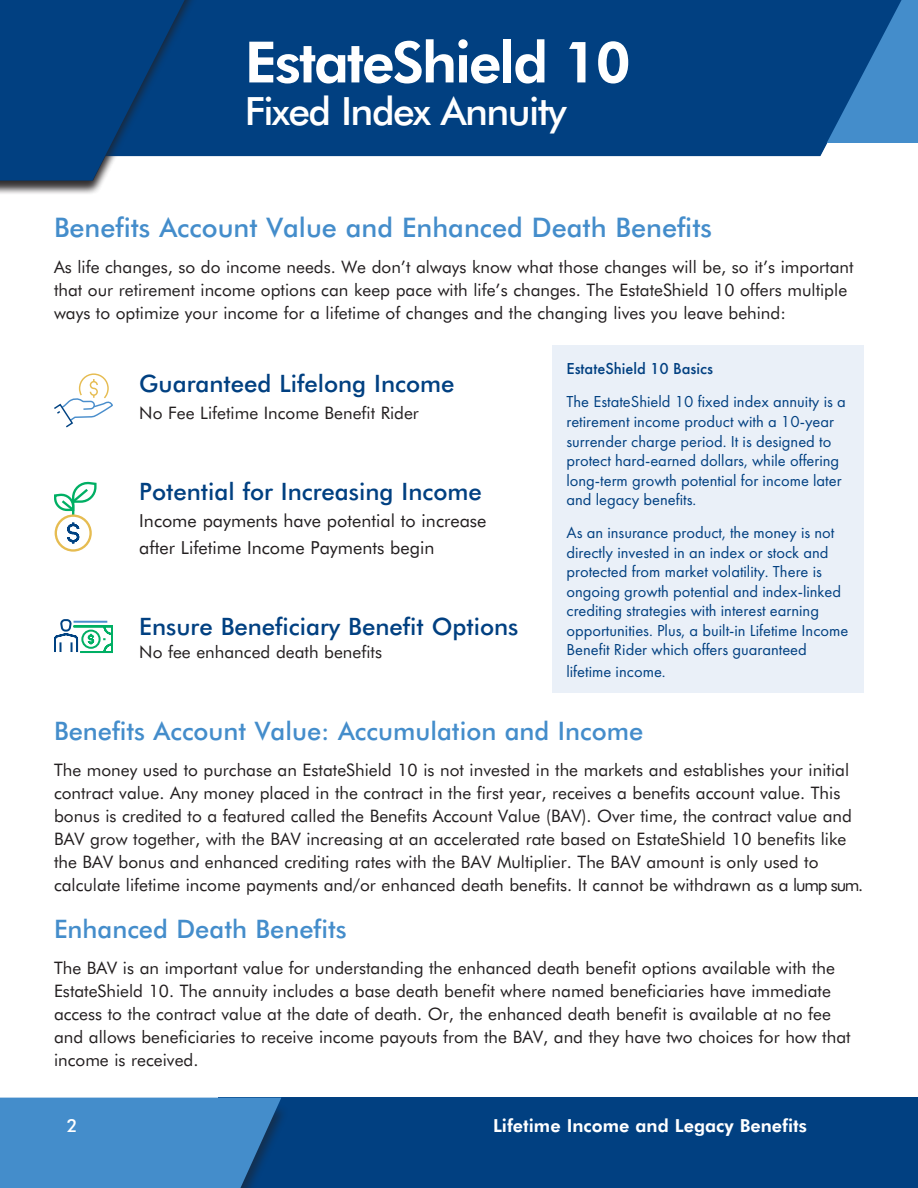
<style>
.page{position:relative;width:918px;height:1188px;background:#fff}
.page>*{position:absolute;margin:0;border:0;box-sizing:border-box;transform-origin:0 0}
.t1{font:800 57px "Futura BT";letter-spacing:-.04em;color:#fff}
.t2{font:500 39px "Futura BT";letter-spacing:-.04em;color:#fff}
.t3{font:700 condensed 37.5px "Futura BT";color:#fff}
.t4{font:500 27px "Futura BT";color:#448dcb}
.t5{font:500 25.5px "Futura BT";color:#448dcb}
.t6{font:500 24px "Futura BT";color:#014081}
.t7{font:18px/27px "Futura BT";color:#231f20}
.t8{font:800 18px "Futura BT";color:#fff}
.t9{font:500 18px "Futura BT";color:#fff}
.t10{font:17.25px/22.8px "Futura BT";color:#231f20}
.t11{font:16.5px/19.5px "Futura PT";color:#014081}
.t12{font:500 16.5px "Futura PT";color:#014081}
</style>
<div class="page">
<svg style="left:221px;top:0;width:697px;height:156px;background:#084787"></svg>
<div style="left:0;top:0;width:221px;height:195px;background:#231f20;opacity:.75"></div>
<svg style="left:0;top:0;width:214px;height:181px;background:#134c88"></svg>
<div style="left:219px;top:1098px;width:699px;height:90px;background:#014081"></div>
<svg style="left:0;top:1098px;width:281px;height:90px;background:#3f87c4"></svg>
<div style="left:553px;top:345px;width:311px;height:348px;background:#eaf0f8"></div>
<svg style="left:54px;top:373px;width:59px;height:54px"></svg>
<svg style="left:54px;top:619px;width:59px;height:34px"></svg>
<hr style="left:74px;top:621px;width:33px;height:2px;background:#4a8ecc">
<svg style="left:54px;top:482px;width:43px;height:32px"></svg>
<svg style="left:67px;top:522px;width:13px;height:22px"></svg>
<div style="left:55px;top:514px;width:37px;height:38px;border:2px solid #e6bc51;border-radius:50%"></div>
<h3 class="t3" style="left:190px;top:27px;width:133px">Key Terms</h3>
<p class="t9" style="left:190px;top:98px;width:163px">about our products.</p>
<p class="t1" style="left:245px;top:27px;width:387px">EstateShield 10</p>
<p class="t2" style="left:245px;top:88px;width:323px">Fixed Index Annuity</p>
<p class="t4" style="left:54px;top:211px;width:660px">Benefits Account Value and Enhanced Death Benefits</p>
<p class="t10" style="left:54px;top:255px;width:801px">As life changes, so do income needs. We don’t always know what those changes will be, so it’s important that our retirement income options can keep pace with life’s changes. The EstateShield 10 offers multiple ways to optimize your income for a lifetime of changes and the changing lives you leave behind:</p>
<p class="t12" style="left:566px;top:359px;width:148px">EstateShield 10 Basics</p>
<p class="t11" style="left:566px;top:392px;width:281px">The EstateShield 10 fixed index annuity is a retirement income product with a 10-year surrender charge period. It is designed to protect hard-earned dollars, while offering long-term growth potential for income later and legacy benefits.</p>
<p class="t11" style="left:566px;top:523px;width:284px">As an insurance product, the money is not directly invested in an index or stock and protected from market volatility. There is ongoing growth potential and index-linked crediting strategies with interest earning opportunities. Plus, a built-in Lifetime Income Benefit Rider which offers guaranteed</p>
<p class="t11" style="left:566px;top:661px;width:101px">lifetime income.</p>
<p class="t6" style="left:139px;top:369px;width:317px">Guaranteed Lifelong Income</p>
<p class="t10" style="left:139px;top:401px;width:281px">No Fee Lifetime Income Benefit Rider</p>
<p class="t6" style="left:139px;top:477px;width:344px">Potential for Increasing Income</p>
<p class="t7" style="left:139px;top:507px;width:349px">Income payments have potential to increase after Lifetime Income Payments begin</p>
<p class="t6" style="left:139px;top:612px;width:381px">Ensure Beneficiary Benefit Options</p>
<p class="t10" style="left:139px;top:640px;width:244px">No fee enhanced death benefits</p>
<p class="t5" style="left:54px;top:715px;width:591px">Benefits Account Value: Accumulation and Income</p>
<p class="t10" style="left:54px;top:759px;width:811px">The money used to purchase an EstateShield 10 is not invested in the markets and establishes your initial contract value. Any money placed in the contract in the first year, receives a benefits account value. This bonus is credited to a featured called the Benefits Account Value (BAV). Over time, the contract value and BAV grow together, with the BAV increasing at an accelerated rate based on EstateShield 10 benefits like the BAV bonus and enhanced crediting rates with the BAV Multiplier. The BAV amount is only used to calculate lifetime income payments and/or enhanced death benefits. It cannot be withdrawn as a lump sum.</p>
<p class="t5" style="left:54px;top:913px;width:294px">Enhanced Death Benefits</p>
<p class="t10" style="left:54px;top:956px;width:798px">The BAV is an important value for understanding the enhanced death benefit options available with the EstateShield 10. The annuity includes a base death benefit where named beneficiaries have immediate access to the contract value at the date of death. Or, the enhanced death benefit is available at no fee and allows beneficiaries to receive income payouts from the BAV, and they have two choices for how that income is received.</p>
<p class="t9" style="left:67px;top:1115px;width:12px">2</p>
<p class="t8" style="left:493px;top:1115px;width:316px">Lifetime Income and Legacy Benefits</p>
</div>
